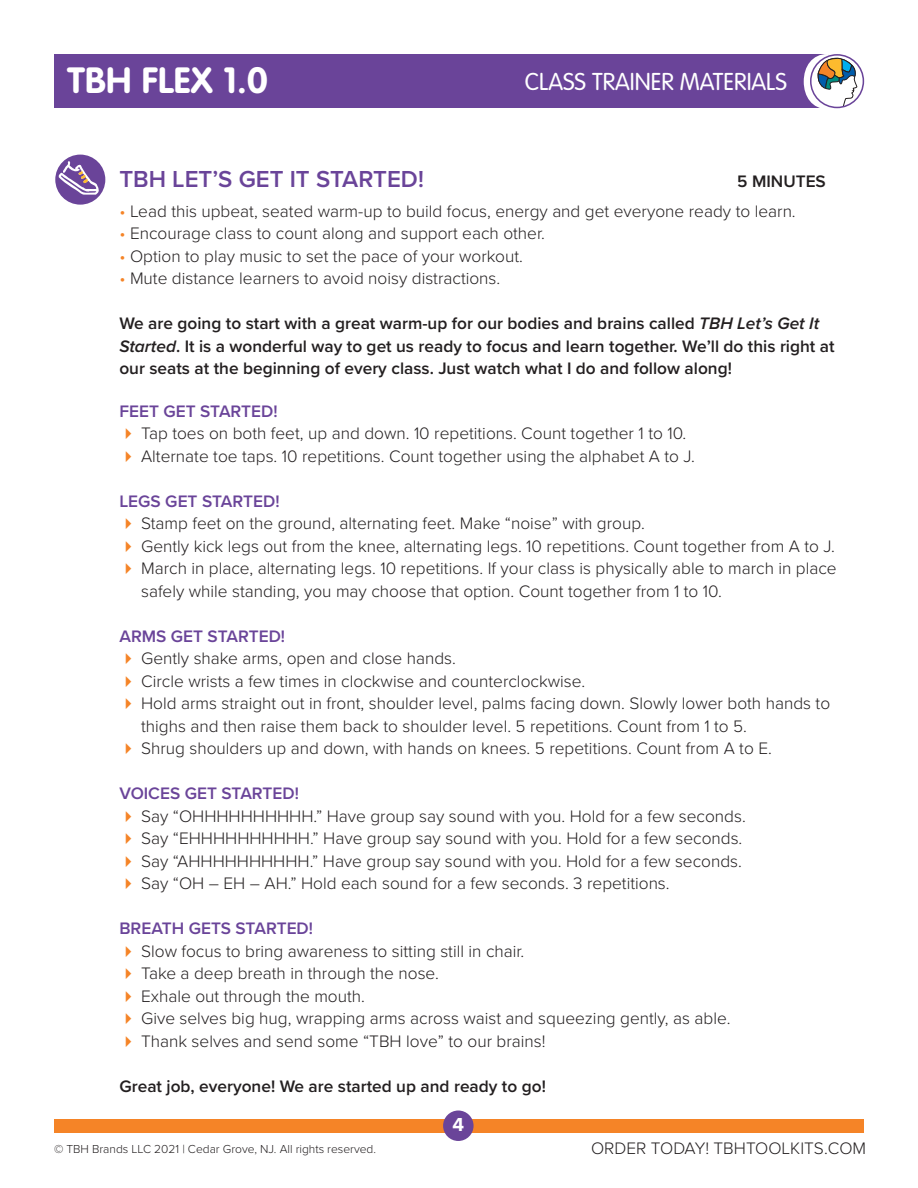
<style>
.page{position:relative;width:918px;height:1188px;background:#fff}
.page>*{position:absolute;margin:0;border:0;box-sizing:border-box;transform-origin:0 0}
.t1{font:700 36px "VAG Rounded";letter-spacing:.01em;color:#fff}
.t2{font:600 24px "Proxima Nova";color:#6a4499}
.Activity{font:300 24px "VAG Rounded";color:#fff}
.t3{font:700 19.5px "Proxima Nova";color:#fff}
.List_Paragraph{font:300 17.25px/22.5px "Proxima Nova";color:#231f20}
.t4{font:600 17.25px/22.5px "Proxima Nova";color:#231f20}
.t5{font:600 17.25px "Proxima Nova";color:#6a4499}
.Copyright{font:300 12px "Proxima Nova";color:#231f20}
.s1{color:#f58427}
.s2{font-style:italic}
</style>
<div class="page">
<div style="left:54px;top:54px;width:775px;height:54px;background:#6a4499"></div>
<div style="left:54px;top:1119px;width:810px;height:13px;background:#f58427"></div>
<div style="left:443px;top:1111px;width:31px;height:30px;background:#6a4499;border-radius:50%"></div>
<div style="left:55px;top:155px;width:50px;height:50px;background:#6a4499;border-radius:50%"></div>
<svg style="left:59px;top:161px;width:40px;height:34px"></svg>
<svg style="left:804px;top:54px;width:53px;height:55px"></svg>
<div style="left:810px;top:54px;width:54px;height:54px;border:2px solid #6a4499;border-radius:50%"></div>
<p class="t1" style="left:68px;top:59px;width:202px">TBH FLEX 1.0</p>
<p class="Activity" style="left:525px;top:68px;width:264px">CLASS TRAINER MATERIALS</p>
<p class="t2" style="left:119px;top:162px;width:306px">TBH LET’S GET IT STARTED!</p>
<p class="t4" style="left:737px;top:170px;width:90px">5 MINUTES</p>
<p class="List_Paragraph" style="left:119px;top:199px;width:678px"><span class="s1">•</span> Lead this upbeat, seated warm-up to build focus, energy and get everyone ready to learn.</p>
<p class="List_Paragraph" style="left:119px;top:221px;width:427px"><span class="s1">•</span> Encourage class to count along and support each other.</p>
<p class="List_Paragraph" style="left:119px;top:244px;width:405px"><span class="s1">•</span> Option to play music to set the pace of your workout.</p>
<p class="List_Paragraph" style="left:119px;top:266px;width:382px"><span class="s1">•</span> Mute distance learners to avoid noisy distractions.</p>
<p class="t4" style="left:119px;top:312px;width:717px">We are going to start with a great warm-up for our bodies and brains called <span class="s2">TBH Let’s Get It<br>Started</span>. It is a wonderful way to get us ready to focus and learn together. We’ll do this right at our seats at the beginning of every class. Just watch what I do and follow along!</p>
<p class="t5" style="left:119px;top:398px;width:160px">FEET GET STARTED!</p>
<p class="List_Paragraph" style="left:119px;top:421px;width:568px"><span class="s1">✔</span> Tap toes on both feet, up and down. 10 repetitions. Count together 1 to 10.</p>
<p class="List_Paragraph" style="left:119px;top:444px;width:577px"><span class="s1">✔</span> Alternate toe taps. 10 repetitions. Count together using the alphabet A to J.</p>
<p class="t5" style="left:119px;top:488px;width:162px">LEGS GET STARTED!</p>
<p class="List_Paragraph" style="left:119px;top:511px;width:527px"><span class="s1">✔</span> Stamp feet on the ground, alternating feet. Make “noise” with group.</p>
<p class="List_Paragraph" style="left:119px;top:534px;width:717px"><span class="s1">✔</span> Gently kick legs out from the knee, alternating legs. 10 repetitions. Count together from A to J.</p>
<p class="List_Paragraph" style="left:141px;top:556px;width:697px;text-indent:-22px"><span class="s1">✔</span> March in place, alternating legs. 10 repetitions. If your class is physically able to march in place safely while standing, you may choose that option. Count together from 1 to 10.</p>
<p class="t5" style="left:119px;top:623px;width:167px">ARMS GET STARTED!</p>
<p class="List_Paragraph" style="left:119px;top:646px;width:338px"><span class="s1">✔</span> Gently shake arms, open and close hands.</p>
<p class="List_Paragraph" style="left:119px;top:669px;width:467px"><span class="s1">✔</span> Circle wrists a few times in clockwise and counterclockwise.</p>
<p class="List_Paragraph" style="left:141px;top:691px;width:691px;text-indent:-22px"><span class="s1">✔</span> Hold arms straight out in front, shoulder level, palms facing down. Slowly lower both hands to thighs and then raise them back to shoulder level. 5 repetitions. Count from 1 to 5.</p>
<p class="List_Paragraph" style="left:119px;top:736px;width:654px"><span class="s1">✔</span> Shrug shoulders up and down, with hands on knees. 5 repetitions. Count from A to E.</p>
<p class="t5" style="left:119px;top:781px;width:181px">VOICES GET STARTED!</p>
<p class="List_Paragraph" style="left:119px;top:804px;width:628px"><span class="s1">✔</span> Say “OHHHHHHHHHH.” Have group say sound with you. Hold for a few seconds.</p>
<p class="List_Paragraph" style="left:119px;top:826px;width:624px"><span class="s1">✔</span> Say “EHHHHHHHHHH.” Have group say sound with you. Hold for a few seconds.</p>
<p class="List_Paragraph" style="left:119px;top:849px;width:624px"><span class="s1">✔</span> Say “AHHHHHHHHHH.” Have group say sound with you. Hold for a few seconds.</p>
<p class="List_Paragraph" style="left:119px;top:871px;width:552px"><span class="s1">✔</span> Say “OH – EH – AH.” Hold each sound for a few seconds. 3 repetitions.</p>
<p class="t5" style="left:119px;top:916px;width:195px">BREATH GETS STARTED!</p>
<p class="List_Paragraph" style="left:119px;top:939px;width:406px"><span class="s1">✔</span> Slow focus to bring awareness to sitting still in chair.</p>
<p class="List_Paragraph" style="left:119px;top:961px;width:321px"><span class="s1">✔</span> Take a deep breath in through the nose.</p>
<p class="List_Paragraph" style="left:119px;top:984px;width:247px"><span class="s1">✔</span> Exhale out through the mouth.</p>
<p class="List_Paragraph" style="left:119px;top:1006px;width:613px"><span class="s1">✔</span> Give selves big hug, wrapping arms across waist and squeezing gently, as able.</p>
<p class="List_Paragraph" style="left:119px;top:1029px;width:428px"><span class="s1">✔</span> Thank selves and send some “TBH love” to our brains!</p>
<p class="t4" style="left:119px;top:1074px;width:428px">Great job, everyone! We are started up and ready to go!</p>
<p class="Copyright" style="left:54px;top:1140px;width:324px">© TBH Brands LLC 2021 | Cedar Grove, NJ. All rights reserved.</p>
<p class="t3" style="left:453px;top:1110px;width:13px">4</p>
<p class="List_Paragraph" style="left:591px;top:1136px;width:277px">ORDER TODAY! TBHTOOLKITS.COM</p>
</div>
